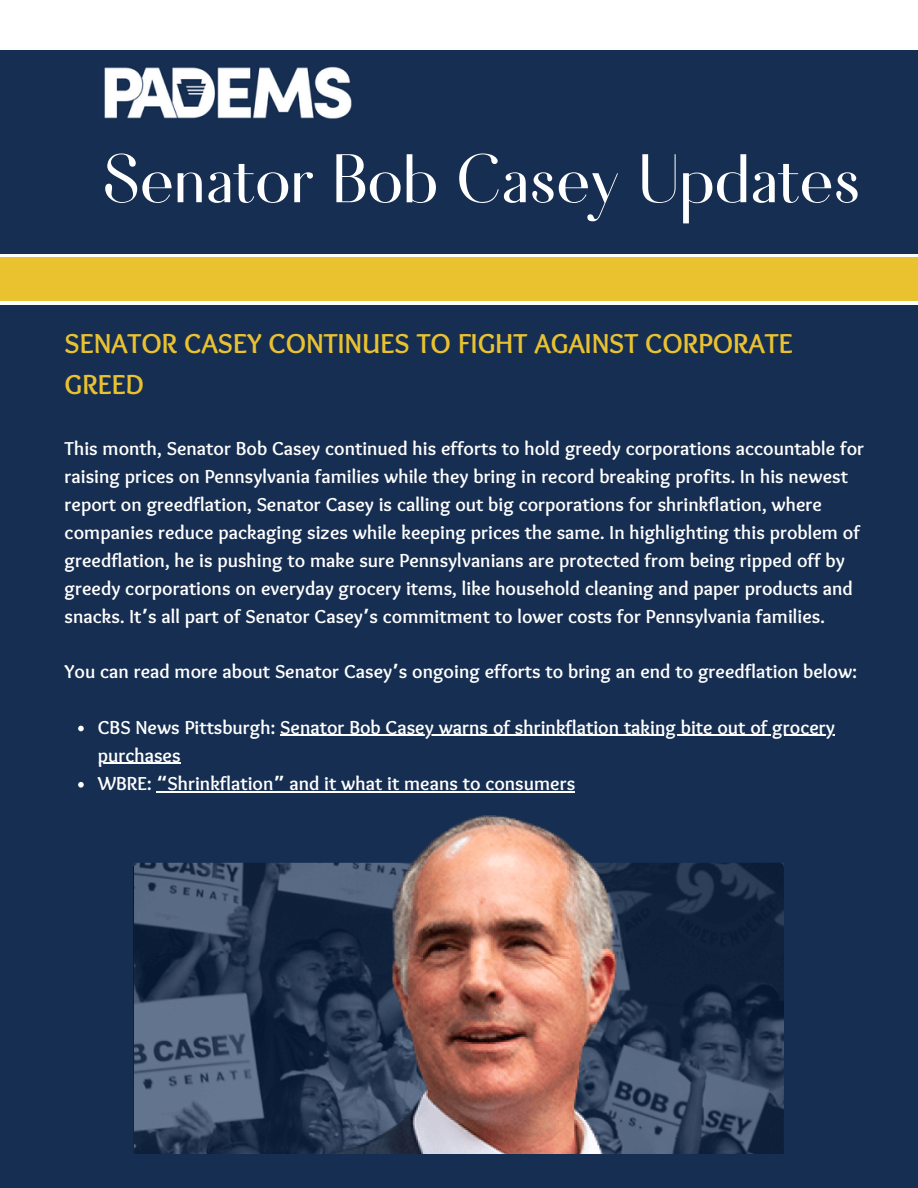
<style>
.page{position:relative;width:918px;height:1188px;background:#fff}
.page>*{position:absolute;margin:0;border:0;box-sizing:border-box;transform-origin:0 0}
.t1{font:91.8px "Fiona";color:#fff}
.t2{font:700 28.5px/40.5px "Sukar";color:#eac230}
.t3{font:700 19.5px/28.2px "Sukar";color:#fff}
.s1{font-family:"Noto Sans Gurmukhi"}
</style>
<div class="page">
<div style="left:0;top:257px;width:918px;height:44px;background:#eac230"></div>
<div style="left:0;top:50px;width:918px;height:203px;background:#162e51"></div>
<img style="left:104px;top:66px;width:248px;height:53px">
<div style="left:0;top:306px;width:918px;height:882px;background:#162e51"></div>
<img style="left:134px;top:816px;width:650px;height:337px">
<svg style="left:78px;top:726px;width:6px;height:5px"></svg>
<hr style="left:280px;top:735px;width:555px;height:1px;background:#fff">
<hr style="left:98px;top:763px;width:83px;height:1px;background:#fff">
<svg style="left:78px;top:782px;width:6px;height:6px"></svg>
<hr style="left:157px;top:791px;width:418px;height:1px;background:#fff">
<p class="t1" style="left:102px;top:128px;width:760px">Senator Bob Casey Updates</p>
<p class="t2" style="left:65px;top:326px;width:730px">SENATOR CASEY CONTINUES TO FIGHT AGAINST CORPORATE<br>GREED</p>
<p class="t3" style="left:65px;top:436px;width:801px">This month, Senator Bob Casey continued his efforts to hold greedy corporations accountable for raising prices on Pennsylvania families while they bring in record breaking profits. In his newest report on greedflation, Senator Casey is calling out big corporations for shrinkflation, where companies reduce packaging sizes while keeping prices the same. In highlighting this problem of greedflation, he is pushing to make sure Pennsylvanians are protected from being ripped off by greedy corporations on everyday grocery items, like household cleaning and paper products and snacks. It<span class="s1">’</span>s all part of Senator Casey<span class="s1">’</span>s commitment to lower costs for Pennsylvania families.</p>
<p class="t3" style="left:65px;top:660px;width:794px">You can read more about Senator Casey<span class="s1">’</span>s ongoing efforts to bring an end to greedflation below:</p>
<p class="t3" style="left:98px;top:715px;width:739px">CBS News Pittsburgh: Senator Bob Casey warns of shrinkflation taking bite out of grocery purchases</p>
<p class="t3" style="left:98px;top:771px;width:479px">WBRE: <span class="s1">“</span>Shrinkflation<span class="s1">”</span> and it what it means to consumers</p>
</div>
